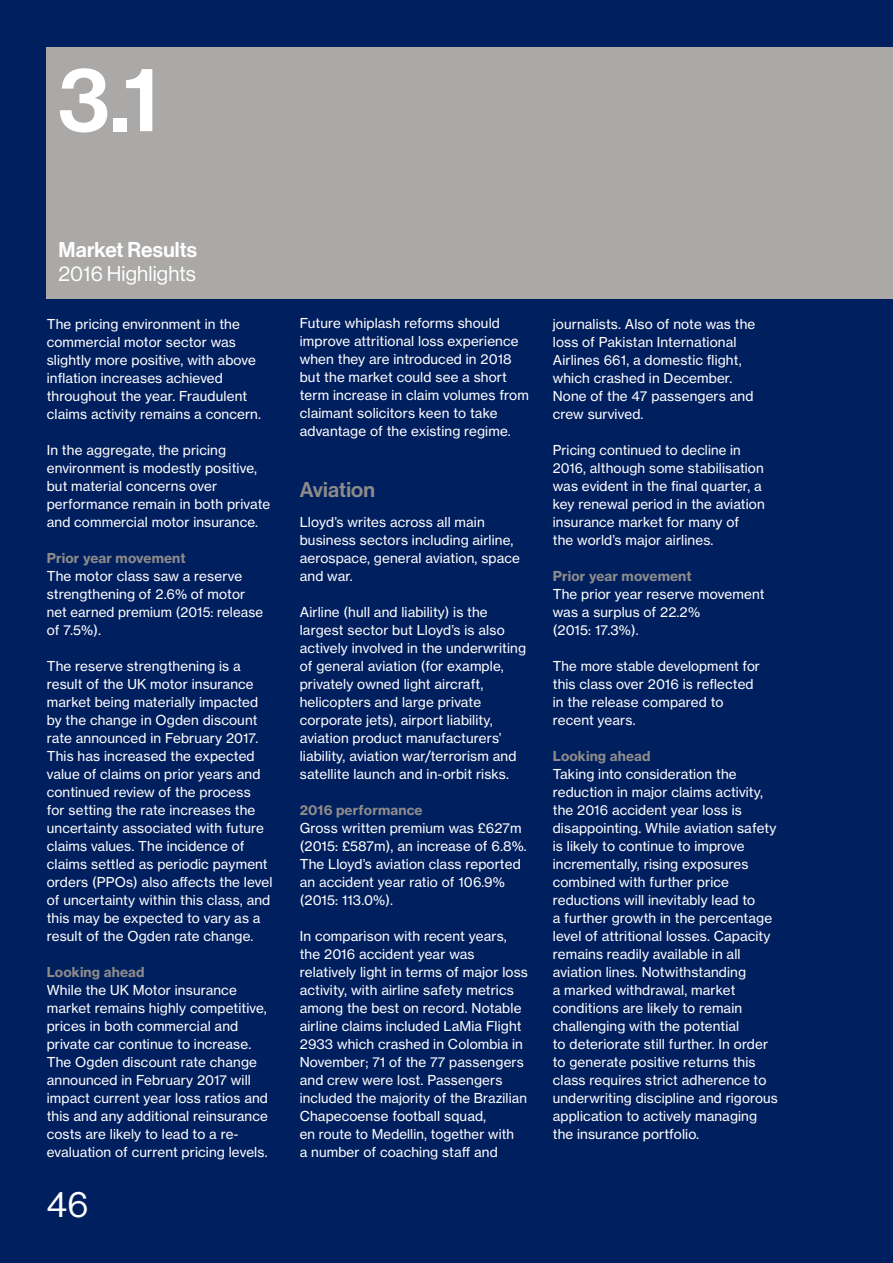
<style>
.page{position:relative;width:893px;height:1263px;background:#001f5f}
.page>*{position:absolute;margin:0;border:0;box-sizing:border-box;transform-origin:0 0}
.t1{font:90px "N Haas Grotesk DS Std 65 Md";color:#fff}
.t2{font:36px "N Haas Grotesk DS Std 55 Rg";color:#fff}
.t3{font:21px "N Haas Grotesk DS Std 55 Rg";letter-spacing:.005em;color:#fff}
.t4{font:21px "N Haas Grotesk DS Std 65 Md";letter-spacing:.005em;color:#fff}
.t5{font:21px "N Haas Grotesk DS Std 65 Md";letter-spacing:.01em;color:#8e8c8a}
.t6{font:13.5px/18px "N Haas Grotesk TX Std 55 Rg";letter-spacing:.01em;color:#fff}
.t7{font:13.5px "N Haas Grotesk TX Std 75 Bd";letter-spacing:.01em;color:#8e8c8a}
</style>
<div class="page">
<div style="left:47px;top:47px;width:846px;height:251px;background:#aaa9a7"></div>
<h1 class="t1" style="left:58px;top:47px;width:102px">3.1</h1>
<h3 class="t4" style="left:58px;top:237px;width:140px">Market Results</h3>
<h3 class="t3" style="left:58px;top:261px;width:139px">2016 Highlights</h3>
<p class="t6" style="left:47px;top:315px;width:216px">The pricing environment in the commercial motor sector was slightly more positive, with above inflation increases achieved throughout the year. Fraudulent claims activity remains a concern.</p>
<p class="t6" style="left:47px;top:441px;width:225px">In the aggregate, the pricing environment is modestly positive, but material concerns over performance remain in both private and commercial motor insurance.</p>
<p class="t7" style="left:47px;top:549px;width:140px">Prior year movement</p>
<p class="t6" style="left:47px;top:567px;width:218px">The motor class saw a reserve strengthening of 2.6% of motor net earned premium (2015: release of 7.5%).</p>
<p class="t6" style="left:47px;top:657px;width:227px">The reserve strengthening is a result of the UK motor insurance market being materially impacted by the change in Ogden discount rate announced in February 2017.<br>This has increased the expected value of claims on prior years and continued review of the process<br>for setting the rate increases the uncertainty associated with future claims values. The incidence of claims settled as periodic payment orders (PPOs) also affects the level of uncertainty within this class, and this may be expected to vary as a result of the Ogden rate change.</p>
<p class="t7" style="left:47px;top:963px;width:99px">Looking ahead</p>
<p class="t6" style="left:47px;top:980px;width:223px">While the UK Motor insurance market remains highly competitive, prices in both commercial and private car continue to increase.<br>The Ogden discount rate change announced in February 2017 will impact current year loss ratios and this and any additional reinsurance costs are likely to lead to a re&shy;evaluation of current pricing levels.</p>
<h2 class="t2" style="left:47px;top:1184px;width:43px">46</h2>
<p class="t6" style="left:300px;top:314px;width:231px">Future whiplash reforms should improve attritional loss experience when they are introduced in 2018 but the market could see a short term increase in claim volumes from claimant solicitors keen to take advantage of the existing regime.</p>
<h3 class="t5" style="left:300px;top:477px;width:77px">Aviation</h3>
<p class="t6" style="left:300px;top:513px;width:222px">Lloyd’s writes across all main business sectors including airline, aerospace, general aviation, space and war.</p>
<p class="t6" style="left:300px;top:603px;width:228px">Airline (hull and liability) is the largest sector but Lloyd’s is also actively involved in the underwriting of general aviation (for example, privately owned light aircraft, helicopters and large private corporate jets), airport liability, aviation product manufacturers’ liability, aviation war/terrorism and satellite launch and in-orbit risks.</p>
<p class="t7" style="left:300px;top:801px;width:124px">2016 performance</p>
<p class="t6" style="left:300px;top:819px;width:229px">Gross written premium was £627m (2015: £587m), an increase of 6.8%.<br>The Lloyd’s aviation class reported an accident year ratio of 106.9% (2015: 113.0%).</p>
<p class="t6" style="left:300px;top:926px;width:230px">In comparison with recent years, the 2016 accident year was relatively light in terms of major loss activity, with airline safety metrics among the best on record. Notable airline claims included LaMia Flight 2933 which crashed in Colombia in November; 71 of the 77 passengers and crew were lost. Passengers included the majority of the Brazilian Chapecoense football squad,<br>en route to Medellin, together with<br>a number of coaching staff and</p>
<p class="t6" style="left:553px;top:315px;width:204px">journalists. Also of note was the loss of Pakistan International<br>Airlines 661, a domestic flight, which crashed in December.<br>None of the 47 passengers and crew survived.</p>
<p class="t6" style="left:553px;top:441px;width:213px">Pricing continued to decline in<br>2016, although some stabilisation was evident in the final quarter, a key renewal period in the aviation insurance market for many of<br>the world’s major airlines.</p>
<p class="t7" style="left:553px;top:567px;width:140px">Prior year movement</p>
<p class="t6" style="left:553px;top:585px;width:213px">The prior year reserve movement was a surplus of 22.2%<br>(2015: 17.3%).</p>
<p class="t6" style="left:553px;top:657px;width:209px">The more stable development for this class over 2016 is reflected in the release compared to recent years.</p>
<p class="t7" style="left:553px;top:747px;width:99px">Looking ahead</p>
<p class="t6" style="left:553px;top:765px;width:226px">Taking into consideration the reduction in major claims activity, the 2016 accident year loss is disappointing. While aviation safety is likely to continue to improve incrementally, rising exposures combined with further price reductions will inevitably lead to<br>a further growth in the percentage level of attritional losses. Capacity remains readily available in all aviation lines. Notwithstanding<br>a marked withdrawal, market conditions are likely to remain challenging with the potential<br>to deteriorate still further. In order to generate positive returns this class requires strict adherence to underwriting discipline and rigorous application to actively managing the insurance portfolio.</p>
</div>
